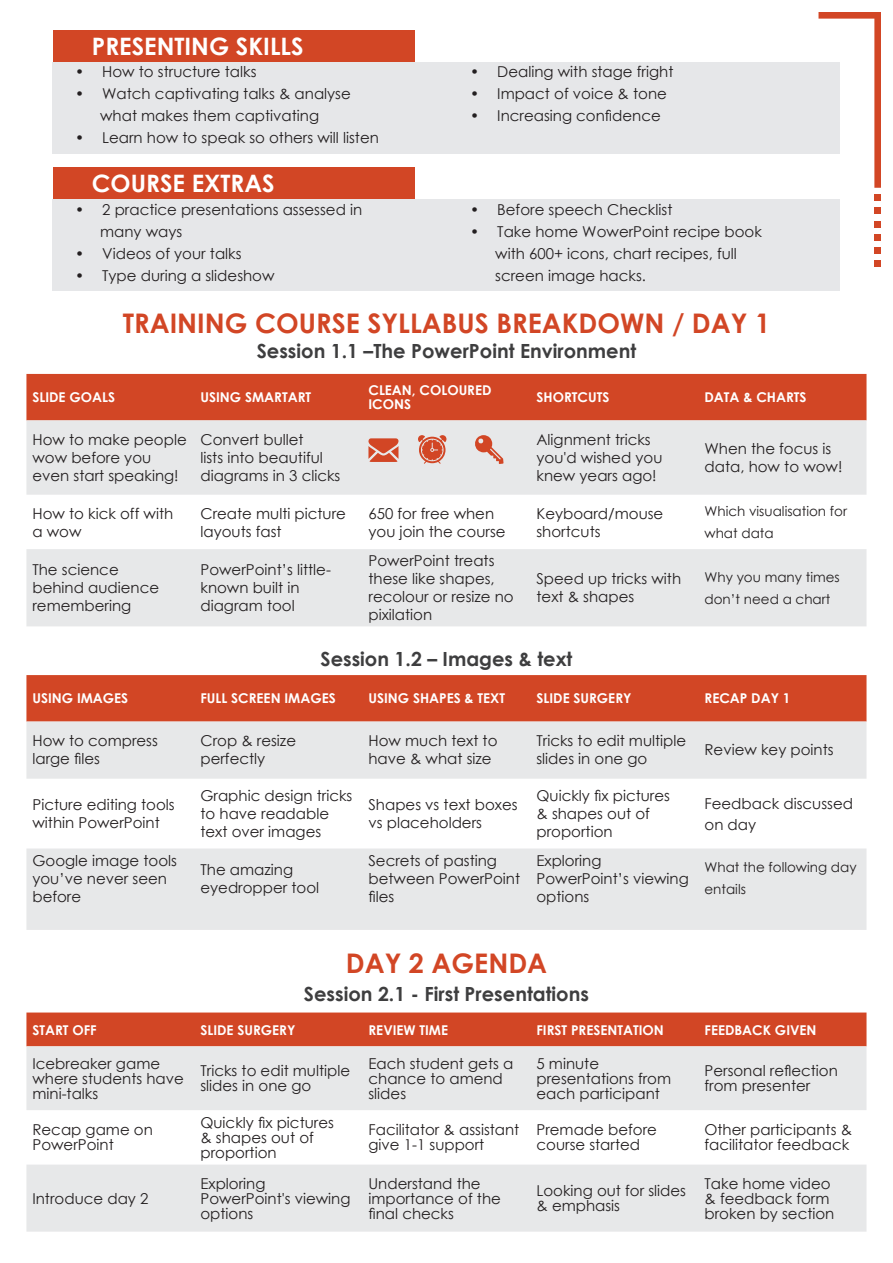
<style>
.page{position:relative;width:893px;height:1263px;background:#fff}
.page>*{position:absolute;margin:0;border:0;box-sizing:border-box;transform-origin:0 0}
.t1{font:700 27px "Century Gothic";color:#d24625}
.Body{font:700 24px "Century Gothic";color:#fff}
.Body-2{font:700 19.5px "Century Gothic";color:#3e3e3f}
.Body-3{font:15px/18px "Century Gothic";color:#231f20}
.Body-4{font:700 13.5px/13.5px "Century Gothic";color:#fff}
.Body-5{font:13.5px/21.5px "Century Gothic";color:#231f20}
</style>
<div class="page">
<div style="left:874px;top:194px;width:7px;height:7px;background:#d24625"></div>
<div style="left:874px;top:208px;width:7px;height:6px;background:#d24625"></div>
<div style="left:874px;top:221px;width:7px;height:6px;background:#d24625"></div>
<div style="left:874px;top:234px;width:7px;height:7px;background:#d24625"></div>
<div style="left:874px;top:247px;width:7px;height:7px;background:#d24625"></div>
<div style="left:874px;top:260px;width:7px;height:7px;background:#d24625"></div>
<svg style="left:818px;top:12px;width:63px;height:176px"></svg>
<div style="left:53px;top:30px;width:361px;height:32px;background:#d24625"></div>
<div style="left:53px;top:167px;width:361px;height:31px;background:#d24625"></div>
<div style="left:53px;top:62px;width:787px;height:92px;background:#e6e7e9"></div>
<div style="left:53px;top:199px;width:787px;height:92px;background:#e6e7e9"></div>
<div style="left:26px;top:374px;width:840px;height:46px;background:#d24625"></div>
<svg style="left:26px;top:420px;width:840px;height:206px;fill:#e7e8e9"></svg>
<div style="left:26px;top:675px;width:840px;height:47px;background:#d24625"></div>
<svg style="left:26px;top:722px;width:840px;height:208px;fill:#e7e8e9"></svg>
<svg style="left:368px;top:438px;width:30px;height:24px"></svg>
<svg style="left:418px;top:435px;width:29px;height:29px"></svg>
<svg style="left:474px;top:435px;width:29px;height:29px"></svg>
<div style="left:26px;top:1012px;width:840px;height:34px;background:#d24625"></div>
<svg style="left:26px;top:1046px;width:840px;height:186px;fill:#e7e8e9"></svg>
<p class="Body" style="left:92px;top:28px;width:213px">PRESENTING SKILLS</p>
<p class="Body-3" style="left:75px;top:63px;width:183px">• How to structure talks</p>
<p class="Body-3" style="left:75px;top:85px;width:277px">• Watch captivating talks &amp; analyse</p>
<p class="Body-3" style="left:100px;top:106px;width:221px">what makes them captivating</p>
<p class="Body-3" style="left:75px;top:128px;width:305px">• Learn how to speak so others will listen</p>
<p class="Body" style="left:92px;top:165px;width:184px">COURSE EXTRAS</p>
<p class="Body-3" style="left:75px;top:201px;width:289px">• 2 practice presentations assessed in</p>
<p class="Body-3" style="left:100px;top:223px;width:84px">many ways</p>
<p class="Body-3" style="left:75px;top:244px;width:168px">• Videos of your talks</p>
<p class="Body-3" style="left:75px;top:266px;width:201px">• Type during a slideshow</p>
<p class="Body-3" style="left:470px;top:63px;width:205px">• Dealing with stage fright</p>
<p class="Body-3" style="left:470px;top:85px;width:198px">• Impact of voice &amp; tone</p>
<p class="Body-3" style="left:470px;top:106px;width:192px">• Increasing confidence</p>
<p class="Body-3" style="left:470px;top:201px;width:204px">• Before speech Checklist</p>
<p class="Body-3" style="left:470px;top:223px;width:293px">• Take home WowerPoint recipe book</p>
<p class="Body-3" style="left:495px;top:244px;width:243px">with 600+ icons, chart recipes, full</p>
<p class="Body-3" style="left:495px;top:266px;width:152px">screen image hacks.</p>
<h2 class="t1" style="left:123px;top:303px;width:649px">TRAINING COURSE SYLLABUS BREAKDOWN / DAY 1</h2>
<h2 class="Body-2" style="left:257px;top:336px;width:381px">Session 1.1 –The PowerPoint Environment</h2>
<p class="Body-4" style="left:32px;top:390px;width:84px">SLIDE GOALS</p>
<p class="Body-4" style="left:200px;top:390px;width:112px">USING SMARTART</p>
<p class="Body-4" style="left:368px;top:383px;width:125px">CLEAN, COLOURED<br>ICONS</p>
<p class="Body-4" style="left:536px;top:390px;width:74px">SHORTCUTS</p>
<p class="Body-4" style="left:704px;top:390px;width:104px">DATA &amp; CHARTS</p>
<p class="Body-3" style="left:32px;top:430px;width:156px">How to make people wow before you even start speaking!</p>
<p class="Body-3" style="left:200px;top:430px;width:141px">Convert bullet<br>lists into beautiful diagrams in 3 clicks</p>
<p class="Body-3" style="left:536px;top:430px;width:127px">Alignment tricks you'd wished you knew years ago!</p>
<p class="Body-3" style="left:704px;top:439px;width:139px">When the focus is data, how to wow!</p>
<p class="Body-3" style="left:32px;top:504px;width:142px">How to kick off with a wow</p>
<p class="Body-3" style="left:200px;top:504px;width:147px">Create multi picture layouts fast</p>
<p class="Body-3" style="left:368px;top:504px;width:139px">650 for free when you join the course</p>
<p class="Body-3" style="left:536px;top:504px;width:128px">Keyboard/mouse shortcuts</p>
<p class="Body-5" style="left:704px;top:500px;width:144px">Which visualisation for what data</p>
<p class="Body-3" style="left:32px;top:561px;width:128px">The science behind audience remembering</p>
<p class="Body-3" style="left:200px;top:561px;width:132px">PowerPoint’s little&shy;known built in diagram tool</p>
<p class="Body-3" style="left:368px;top:552px;width:147px">PowerPoint treats these like shapes, recolour or resize no pixilation</p>
<p class="Body-3" style="left:536px;top:570px;width:146px">Speed up tricks with text &amp; shapes</p>
<p class="Body-5" style="left:704px;top:566px;width:137px">Why you many times don’t need a chart</p>
<p class="Body-2" style="left:320px;top:644px;width:253px">Session 1.2 – Images &amp; text</p>
<p class="Body-4" style="left:32px;top:691px;width:97px">USING IMAGES</p>
<p class="Body-4" style="left:200px;top:691px;width:137px">FULL SCREEN IMAGES</p>
<p class="Body-4" style="left:368px;top:691px;width:138px">USING SHAPES &amp; TEXT</p>
<p class="Body-4" style="left:536px;top:691px;width:97px">SLIDE SURGERY</p>
<p class="Body-4" style="left:704px;top:691px;width:87px">RECAP DAY 1</p>
<p class="Body-3" style="left:32px;top:732px;width:127px">How to compress large files</p>
<p class="Body-3" style="left:200px;top:732px;width:97px">Crop &amp; resize perfectly</p>
<p class="Body-3" style="left:368px;top:732px;width:131px">How much text to have &amp; what size</p>
<p class="Body-3" style="left:536px;top:732px;width:151px">Tricks to edit multiple slides in one go</p>
<p class="Body-3" style="left:704px;top:741px;width:131px">Review key points</p>
<p class="Body-3" style="left:32px;top:795px;width:144px">Picture editing tools within PowerPoint</p>
<p class="Body-3" style="left:200px;top:786px;width:153px">Graphic design tricks to have readable text over images</p>
<p class="Body-3" style="left:368px;top:795px;width:151px">Shapes vs text boxes vs placeholders</p>
<p class="Body-3" style="left:536px;top:786px;width:135px">Quickly fix pictures &amp; shapes out of proportion</p>
<p class="Body-3" style="left:704px;top:792px;width:150px;line-height:21.5px">Feedback discussed on day</p>
<p class="Body-3" style="left:32px;top:851px;width:146px">Google image tools you’ve never seen before</p>
<p class="Body-3" style="left:200px;top:860px;width:120px">The amazing eyedropper tool</p>
<p class="Body-3" style="left:368px;top:851px;width:153px">Secrets of pasting between PowerPoint files</p>
<p class="Body-3" style="left:536px;top:851px;width:154px">Exploring<br>PowerPoint’s viewing options</p>
<p class="Body-5" style="left:704px;top:857px;width:154px">What the following day entails</p>
<h2 class="t1" style="left:346px;top:942px;width:203px">DAY 2 AGENDA</h2>
<p class="Body-2" style="left:304px;top:979px;width:287px">Session 2.1 - First Presentations</p>
<p class="Body-4" style="left:32px;top:1022px;width:66px">START OFF</p>
<p class="Body-4" style="left:200px;top:1022px;width:97px">SLIDE SURGERY</p>
<p class="Body-4" style="left:368px;top:1022px;width:81px">REVIEW TIME</p>
<p class="Body-4" style="left:536px;top:1022px;width:129px">FIRST PRESENTATION</p>
<p class="Body-4" style="left:704px;top:1022px;width:114px">FEEDBACK GIVEN</p>
<p class="Body-3" style="left:32px;top:1055px;width:153px;line-height:15px">Icebreaker game where students have mini-talks</p>
<p class="Body-3" style="left:200px;top:1063px;width:151px;line-height:15px">Tricks to edit multiple slides in one go</p>
<p class="Body-3" style="left:368px;top:1055px;width:146px;line-height:15px">Each student gets a chance to amend slides</p>
<p class="Body-3" style="left:536px;top:1055px;width:136px;line-height:15px">5 minute presentations from each participant</p>
<p class="Body-3" style="left:704px;top:1063px;width:135px;line-height:15px">Personal reflection from presenter</p>
<p class="Body-3" style="left:32px;top:1122px;width:122px;line-height:15px">Recap game on<br>PowerPoint</p>
<p class="Body-3" style="left:200px;top:1115px;width:135px;line-height:15px">Quickly fix pictures &amp; shapes out of proportion</p>
<p class="Body-3" style="left:368px;top:1122px;width:152px;line-height:15px">Facilitator &amp; assistant give 1-1 support</p>
<p class="Body-3" style="left:536px;top:1122px;width:122px;line-height:15px">Premade before course started</p>
<p class="Body-3" style="left:704px;top:1122px;width:149px;line-height:15px">Other participants &amp; facilitator feedback</p>
<p class="Body-3" style="left:32px;top:1189px;width:117px">Introduce day 2</p>
<p class="Body-3" style="left:200px;top:1175px;width:152px;line-height:15px">Exploring<br>PowerPoint's viewing options</p>
<p class="Body-3" style="left:368px;top:1175px;width:134px;line-height:15px">Understand the importance of the final checks</p>
<p class="Body-3" style="left:536px;top:1183px;width:151px;line-height:15px">Looking out for slides &amp; emphasis</p>
<p class="Body-3" style="left:704px;top:1175px;width:131px;line-height:15px">Take home video &amp; feedback form broken by section</p>
</div>
